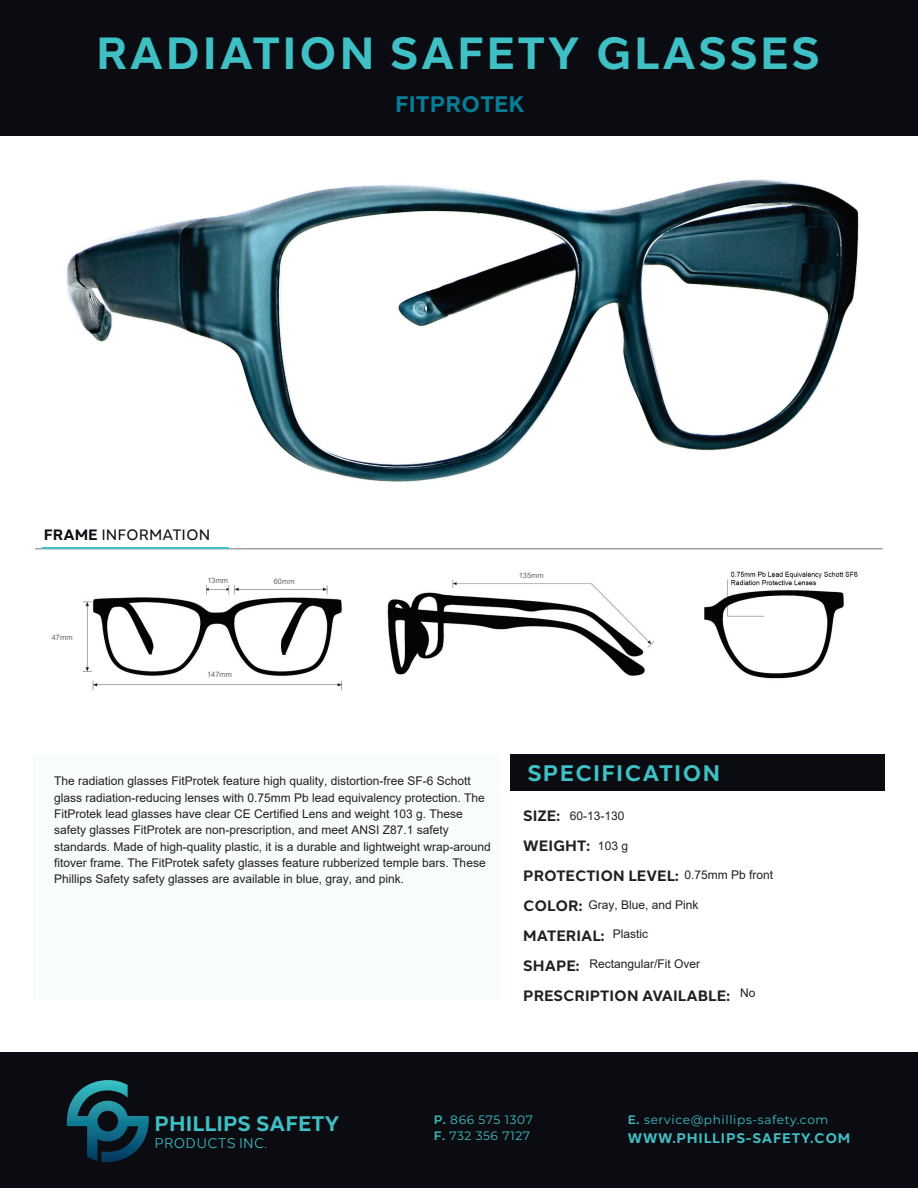
<style>
.page{position:relative;width:918px;height:1188px;background:#fff}
.page>*{position:absolute;margin:0;border:0;box-sizing:border-box;transform-origin:0 0}
.t1{font:700 45px "Halcom";letter-spacing:.05em;color:#3fc0c4}
.t2{font:700 22.5px "Halcom";letter-spacing:.05em;color:#3fc0c4}
.t3{font:700 22.5px "Halcom";color:#057e97}
.t4{font:700 21px "Halcom";color:#3fc0c4}
.t5{font:700 15px/30px "Halcom";color:#231f20}
.t6{font:15px "Halcom";color:#0b0c12}
.t7{font:13.95px "Halcom";color:#3fc0c4}
.t8{font:700 13.8px "Halcom";letter-spacing:.05em;color:#3fc0c4}
.t9{font:12.15px/16.2px "Montserrat";letter-spacing:.05em;color:#3fc0c4}
.t10{font:12px/16.4px "Arial";color:#231f20}
.t11{font:7.5px "Arial";color:#67676a}
.s1{font-weight:700}
.s2{font-weight:600}
</style>
<div class="page">
<div style="left:0;top:1053px;width:918px;height:135px;background:#0b0c12"></div>
<div style="left:34px;top:754px;width:466px;height:246px;background:#f8fcfc"></div>
<div style="left:0;top:0;width:918px;height:135px;background:#0b0c12"></div>
<svg style="left:66px;top:1080px;width:83px;height:82px"></svg>
<div style="left:510px;top:754px;width:375px;height:36px;background:#0b0c12"></div>
<hr style="left:42px;top:547px;width:187px;height:2px;background:#3fc0c4">
<img style="left:82px;top:571px;width:776px;height:119px">
<img style="left:66px;top:179px;width:794px;height:303px">
<h1 class="t1" style="left:96px;top:27px;width:725px">RADIATION SAFETY GLASSES</h1>
<h2 class="t3" style="left:395px;top:91px;width:131px">FITPROTEK</h2>
<p class="t6" style="left:44px;top:526px;width:168px"><span class="s1">FRAME</span> INFORMATION</p>
<p class="t11" style="left:52px;top:633px;width:22px">47mm</p>
<p class="t11" style="left:207px;top:576px;width:22px">13mm</p>
<p class="t11" style="left:274px;top:577px;width:22px">60mm</p>
<p class="t11" style="left:207px;top:670px;width:26px">147mm</p>
<p class="t11" style="left:519px;top:571px;width:27px">135mm</p>
<p class="t10" style="left:54px;top:773px;width:438px">The radiation glasses FitProtek feature high quality, distortion-free SF-6 Schott glass radiation-reducing lenses with 0.75mm Pb lead equivalency protection. The FitProtek lead glasses have clear CE Certified Lens and weight 103 g. These safety glasses FitProtek are non-prescription, and meet ANSI Z87.1 safety standards. Made of high-quality plastic, it is a durable and lightweight wrap-around fitover frame. The FitProtek safety glasses feature rubberized temple bars. These Phillips Safety safety glasses are available in blue, gray, and pink.</p>
<h2 class="t2" style="left:527px;top:760px;width:194px">SPECIFICATION</h2>
<p class="t5" style="left:523px;top:800px;width:208px">SIZE:<br>WEIGHT:<br>PROTECTION LEVEL:<br>COLOR:<br>MATERIAL:<br>SHAPE:<br>PRESCRIPTION AVAILABLE:</p>
<p class="t10" style="left:570px;top:808px;width:56px">60-13-130</p>
<p class="t10" style="left:598px;top:837px;width:32px">103 g</p>
<p class="t10" style="left:684px;top:867px;width:90px">0.75mm Pb front</p>
<p class="t10" style="left:589px;top:897px;width:112px">Gray, Blue, and Pink</p>
<p class="t10" style="left:613px;top:926px;width:37px">Plastic</p>
<p class="t10" style="left:589px;top:956px;width:112px">Rectangular/Fit Over</p>
<p class="t10" style="left:740px;top:985px;width:17px">No</p>
<h3 class="t4" style="left:155px;top:1111px;width:187px">PHILLIPS SAFETY</h3>
<p class="t7" style="left:155px;top:1135px;width:114px">PRODUCTS INC.</p>
<p class="t9" style="left:434px;top:1111px;width:101px"><span class="s2">P.</span> 866 575 1307<br><span class="s2">F.</span> 732 356 7127</p>
<p class="t9" style="left:628px;top:1111px;width:202px"><span class="s2">E.</span> service@phillips-safety.com</p>
<p class="t8" style="left:628px;top:1130px;width:224px">WWW.PHILLIPS-SAFETY.COM</p>
</div>
